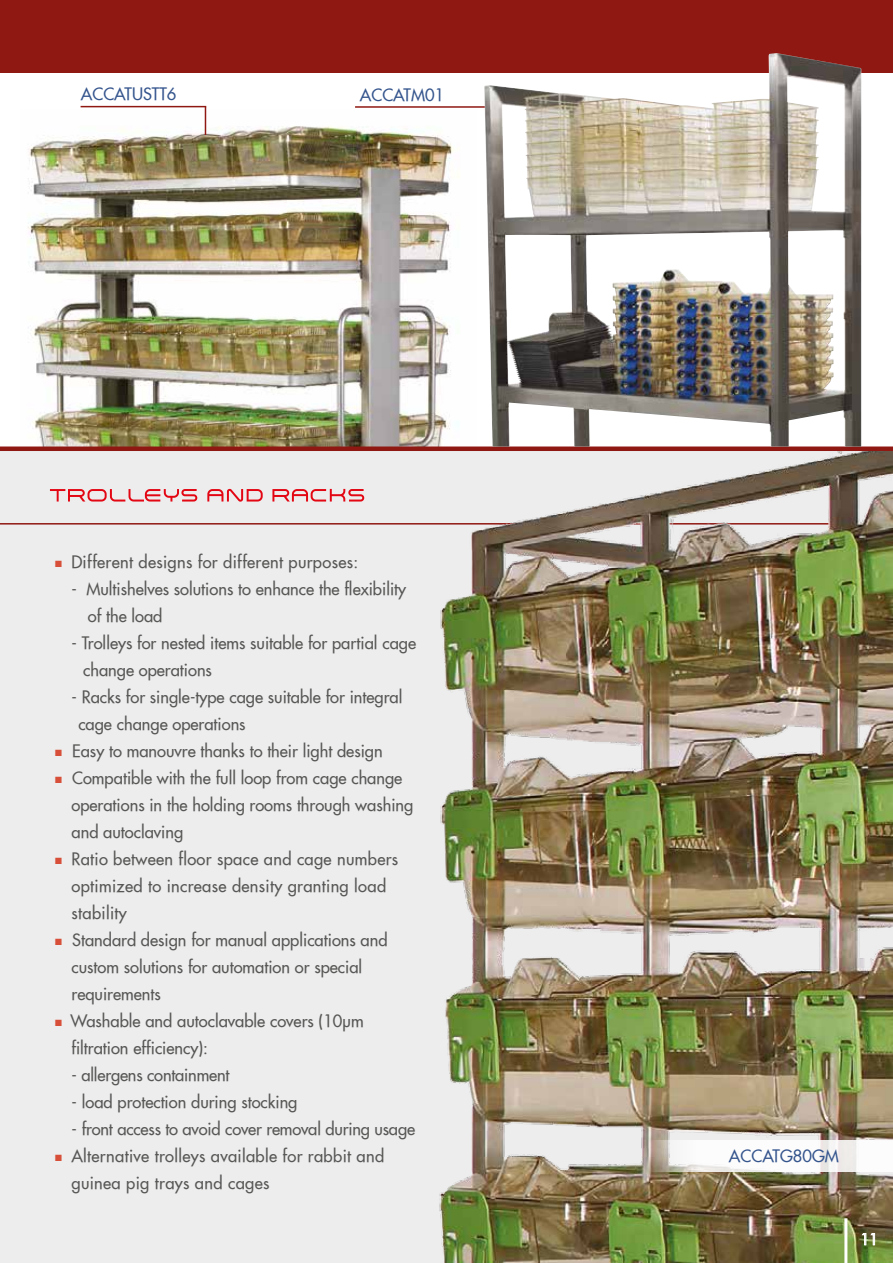
<style>
.page{position:relative;width:893px;height:1263px;background:#fff}
.page>*{position:absolute;margin:0;border:0;box-sizing:border-box;transform-origin:0 0}
.t1{font:16.5px/27px "Futura Extended";color:#575756}
.t2{font:16.5px/27px "Futura Extended";letter-spacing:.02em;color:#575756}
.t3{font:16.5px "Futura Extended";color:#35558d}
.t4{font:15px "Futura Extended";color:#fff}
.s1{font-family:"Book Antiqua";font-size:13.5px;color:#d74f38}
</style>
<div class="page">
<img style="left:28px;top:110px;width:431px;height:336px">
<div style="left:0;top:451px;width:893px;height:812px;background:#ededed"></div>
<hr style="left:0;top:523px;width:893px;height:1px;background:#8f1812">
<svg style="left:50px;top:489px;width:314px;height:13px"></svg>
<div style="left:0;top:446px;width:893px;height:5px;background:#8f1812"></div>
<div style="left:0;top:0;width:893px;height:72px;background:#8f1812"></div>
<img style="left:484px;top:53px;width:377px;height:393px">
<img style="left:404px;top:451px;width:489px;height:812px">
<svg style="left:861px;top:1233px;width:14px;height:13px"></svg>
<hr style="left:844px;top:1218px;width:3px;height:45px;background:#fff">
<hr style="left:81px;top:106px;width:125px;height:1px;background:#8f1812">
<hr style="left:355px;top:106px;width:130px;height:2px;background:#8f1812">
<svg style="left:205px;top:107px;width:1px;height:28px"></svg>
<svg style="left:648px;top:1140px;width:245px;height:32px;fill:#fcfcfc"></svg>
<p class="t3" style="left:81px;top:83px;width:97px">ACCATUSTT6</p>
<p class="t3" style="left:360px;top:84px;width:86px">ACCATM01</p>
<p class="t2" style="left:55px;top:548px;width:305px"><span class="s1">■</span> Different designs for different purposes:</p>
<p class="t1" style="left:88px;top:575px;width:320px;text-indent:-16px">- Multishelves solutions to enhance the flexibility of the load</p>
<p class="t1" style="left:83px;top:629px;width:334px;text-indent:-12px">- Trolleys for nested items suitable for partial cage change operations</p>
<p class="t1" style="left:78px;top:683px;width:326px;text-indent:-7px">- Racks for single-type cage suitable for integral cage change operations</p>
<p class="t1" style="left:55px;top:737px;width:330px"><span class="s1">■</span> Easy to manouvre thanks to their light design</p>
<p class="t1" style="left:72px;top:764px;width:343px;text-indent:-17px"><span class="s1">■</span> Compatible with the full loop from cage change operations in the holding rooms through washing and autoclaving</p>
<p class="t2" style="left:72px;top:845px;width:328px;text-indent:-17px"><span class="s1">■</span> Ratio between floor space and cage numbers optimized to increase density granting load stability</p>
<p class="t1" style="left:72px;top:926px;width:318px;text-indent:-17px"><span class="s1">■</span> Standard design for manual applications and custom solutions for automation or special requirements</p>
<p class="t1" style="left:72px;top:1007px;width:294px;text-indent:-17px"><span class="s1">■</span> Washable and autoclavable covers (10µm filtration efficiency):</p>
<p class="t1" style="left:72px;top:1061px;width:160px">- allergens containment</p>
<p class="t1" style="left:72px;top:1088px;width:227px">- load protection during stocking</p>
<p class="t1" style="left:72px;top:1115px;width:345px">- front access to avoid cover removal during usage</p>
<p class="t2" style="left:72px;top:1142px;width:314px;text-indent:-17px"><span class="s1">■</span> Alternative trolleys available for rabbit and guinea pig trays and cages</p>
<p class="t3" style="left:729px;top:1145px;width:112px">ACCATG80GM</p>
<p class="t4" style="left:861px;top:1229px;width:19px">1 17</p>
</div>
